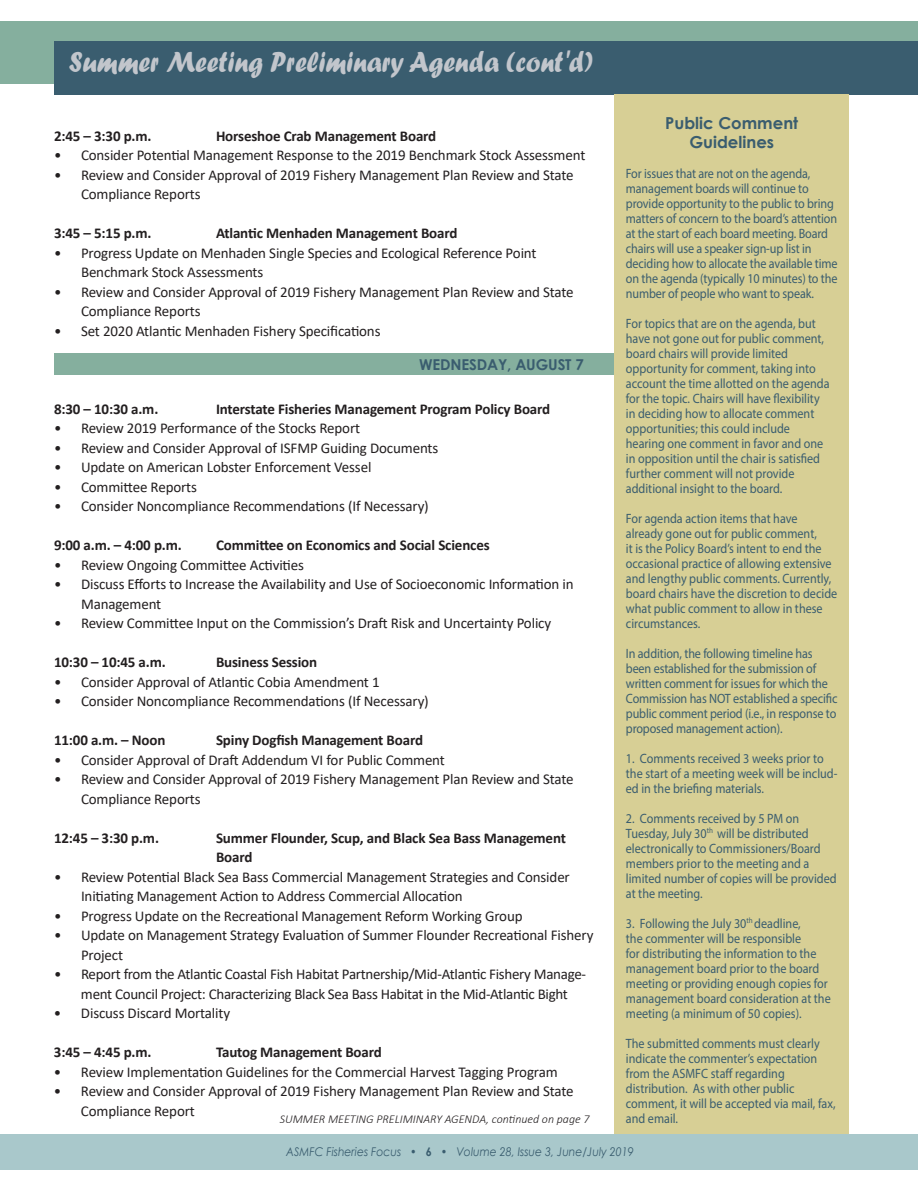
<style>
.page{position:relative;width:918px;height:1188px;background:#fff}
.page>*{position:absolute;margin:0;border:0;box-sizing:border-box;transform-origin:0 0}
.t1{font:30px "Forte";color:#c2c6cc;scale:.9 1}
.t2{font:700 16.5px/19px "Century Gothic";color:#3a5d6f;text-align:center}
.t3{font:15px/19.5px "Calibri";letter-spacing:-.01em;color:#231f20}
.t4{font:700 15px/19.5px "Calibri";letter-spacing:-.01em;color:#231f20}
.t5{font:700 15px "Century Gothic";letter-spacing:-.01em;color:#3a5d6f}
.t6{font:13.5px/15px "Myriad Pro";color:#3a5d6f;scale:.9 1}
.t7{font:italic 12px "Century Gothic";color:#3a5d6f;scale:.9 1}
.t8{font:italic 300 12px "Calibri";color:#231f20}
.s1{font-style:normal}
.s2{font-weight:700;font-style:normal}
</style>
<div class="page">
<div style="left:0;top:21px;width:918px;height:63px;background:#85af9e"></div>
<div style="left:0;top:1134px;width:918px;height:36px;background:#a9c8cb"></div>
<div style="left:54px;top:41px;width:864px;height:53px;background:#3a5d6f"></div>
<div style="left:614px;top:94px;width:235px;height:1040px;background:#d7cf95"></div>
<div style="left:54px;top:353px;width:559px;height:22px;background:#85af9e"></div>
<h1 class="t1" style="left:69px;top:45px;width:584px">Summer Meeting Preliminary Agenda (cont'd)</h1>
<p class="t4" style="left:54px;top:126px;width:99px">2:45 – 3:30 p.m.</p>
<p class="t4" style="left:216px;top:126px;width:222px">Horseshoe Crab Management Board</p>
<p class="t3" style="left:54px;top:145px;width:533px">• Consider Potential Management Response to the 2019 Benchmark Stock Assessment</p>
<p class="t3" style="left:81px;top:165px;width:494px;text-indent:-27px">• Review and Consider Approval of 2019 Fishery Management Plan Review and State<br>Compliance Reports</p>
<p class="t4" style="left:54px;top:223px;width:99px">3:45 – 5:15 p.m.</p>
<p class="t4" style="left:216px;top:223px;width:243px">Atlantic Menhaden Management Board</p>
<p class="t3" style="left:81px;top:243px;width:457px;text-indent:-27px">• Progress Update on Menhaden Single Species and Ecological Reference Point<br>Benchmark Stock Assessments</p>
<p class="t3" style="left:81px;top:282px;width:494px;text-indent:-27px">• Review and Consider Approval of 2019 Fishery Management Plan Review and State<br>Compliance Reports</p>
<p class="t3" style="left:54px;top:321px;width:328px">• Set 2020 Atlantic Menhaden Fishery Specifications</p>
<p class="t5" style="left:419px;top:353px;width:166px">WEDNESDAY, AUGUST 7</p>
<p class="t4" style="left:54px;top:399px;width:106px">8:30 – 10:30 a.m.</p>
<p class="t4" style="left:216px;top:399px;width:336px">Interstate Fisheries Management Program Policy Board</p>
<p class="t3" style="left:54px;top:418px;width:308px">• Review 2019 Performance of the Stocks Report</p>
<p class="t3" style="left:54px;top:438px;width:386px">• Review and Consider Approval of ISFMP Guiding Documents</p>
<p class="t3" style="left:54px;top:457px;width:319px">• Update on American Lobster Enforcement Vessel</p>
<p class="t3" style="left:54px;top:477px;width:144px">• Committee Reports</p>
<p class="t3" style="left:54px;top:496px;width:376px">• Consider Noncompliance Recommendations (If Necessary)</p>
<p class="t4" style="left:54px;top:535px;width:129px">9:00 a.m. – 4:00 p.m.</p>
<p class="t4" style="left:216px;top:535px;width:275px">Committee on Economics and Social Sciences</p>
<p class="t3" style="left:54px;top:555px;width:252px">• Review Ongoing Committee Activities</p>
<p class="t3" style="left:81px;top:574px;width:494px;text-indent:-27px">• Discuss Efforts to Increase the Availability and Use of Socioeconomic Information in<br>Management</p>
<p class="t3" style="left:54px;top:613px;width:499px">• Review Committee Input on the Commission’s Draft Risk and Uncertainty Policy</p>
<p class="t4" style="left:54px;top:652px;width:113px">10:30 – 10:45 a.m.</p>
<p class="t4" style="left:216px;top:652px;width:103px">Business Session</p>
<p class="t3" style="left:54px;top:672px;width:327px">• Consider Approval of Atlantic Cobia Amendment 1</p>
<p class="t3" style="left:54px;top:691px;width:376px">• Consider Noncompliance Recommendations (If Necessary)</p>
<p class="t4" style="left:54px;top:730px;width:113px">11:00 a.m. – Noon</p>
<p class="t4" style="left:216px;top:730px;width:209px">Spiny Dogfish Management Board</p>
<p class="t3" style="left:54px;top:750px;width:392px">• Consider Approval of Draft Addendum VI for Public Comment</p>
<p class="t3" style="left:81px;top:769px;width:494px;text-indent:-27px">• Review and Consider Approval of 2019 Fishery Management Plan Review and State<br>Compliance Reports</p>
<p class="t4" style="left:54px;top:828px;width:107px">12:45 – 3:30 p.m.</p>
<p class="t4" style="left:216px;top:828px;width:351px">Summer Flounder, Scup, and Black Sea Bass Management<br>Board</p>
<p class="t3" style="left:81px;top:867px;width:490px;text-indent:-27px">• Review Potential Black Sea Bass Commercial Management Strategies and Consider<br>Initiating Management Action to Address Commercial Allocation</p>
<p class="t3" style="left:54px;top:906px;width:470px">• Progress Update on the Recreational Management Reform Working Group</p>
<p class="t3" style="left:81px;top:925px;width:514px;text-indent:-27px">• Update on Management Strategy Evaluation of Summer Flounder Recreational Fishery<br>Project</p>
<p class="t3" style="left:54px;top:964px;width:534px;text-align:center">• Report from the Atlantic Coastal Fish Habitat Partnership/Mid-Atlantic Fishery Manage&shy;ment Council Project: Characterizing Black Sea Bass Habitat in the Mid-Atlantic Bight</p>
<p class="t3" style="left:54px;top:1003px;width:178px">• Discuss Discard Mortality</p>
<p class="t4" style="left:54px;top:1042px;width:99px">3:45 – 4:45 p.m.</p>
<p class="t4" style="left:216px;top:1042px;width:167px">Tautog Management Board</p>
<p class="t3" style="left:54px;top:1062px;width:505px">• Review Implementation Guidelines for the Commercial Harvest Tagging Program</p>
<p class="t3" style="left:81px;top:1081px;width:494px;text-indent:-27px">• Review and Consider Approval of 2019 Fishery Management Plan Review and State<br>Compliance Report</p>
<p class="t8" style="left:280px;top:1112px;width:311px">SUMMER MEETING PRELIMINARY AGENDA, continued on page 7</p>
<p class="t2" style="left:665px;top:113px;width:134px">Public Comment<br>Guidelines</p>
<p class="t6" style="left:626px;top:166px;width:237px">For issues that are not on the agenda, management boards will continue to provide opportunity to the public to bring matters of concern to the board’s attention at the start of each board meeting. Board chairs will use a speaker sign-up list in deciding how to allocate the available time on the agenda (typically 10 minutes) to the number of people who want to speak.</p>
<p class="t6" style="left:626px;top:316px;width:228px">For topics that are on the agenda, but have not gone out for public comment, board chairs will provide limited opportunity for comment, taking into account the time allotted on the agenda for the topic. Chairs will have flexibility in deciding how to allocate comment opportunities; this could include hearing one comment in favor and one in opposition until the chair is satisfied further comment will not provide additional insight to the board.</p>
<p class="t6" style="left:626px;top:511px;width:236px">For agenda action items that have already gone out for public comment,<br>it is the Policy Board’s intent to end the occasional practice of allowing extensive and lengthy public comments. Currently, board chairs have the discretion to decide what public comment to allow in these circumstances.</p>
<p class="t6" style="left:626px;top:646px;width:237px">In addition, the following timeline has been established for the submission of written comment for issues for which the Commission has NOT established a specific public comment period (i.e., in response to proposed management action).</p>
<p class="t6" style="left:626px;top:751px;width:237px">1. Comments received 3 weeks prior to the start of a meeting week will be includ&shy;ed in the briefing materials.</p>
<p class="t6" style="left:626px;top:811px;width:236px">2. Comments received by 5 PM on Tuesday, July 30<sup>th</sup> will be distributed electronically to Commissioners/Board members prior to the meeting and a limited number of copies will be provided at the meeting.</p>
<p class="t6" style="left:626px;top:916px;width:229px">3. Following the July 30<sup>th</sup> deadline,<br>the commenter will be responsible<br>for distributing the information to the management board prior to the board meeting or providing enough copies for management board consideration at the meeting (a minimum of 50 copies).</p>
<p class="t6" style="left:626px;top:1036px;width:234px">The submitted comments must clearly indicate the commenter’s expectation from the ASMFC staff regarding distribution. As with other public comment, it will be accepted via mail, fax, and email.</p>
<p class="t7" style="left:286px;top:1143px;width:388px">ASMFC Fisheries Focus <span class="s1">•</span> <span class="s2">6</span> <span class="s1">•</span> Volume 28, Issue 3, June/July 2019</p>
</div>
